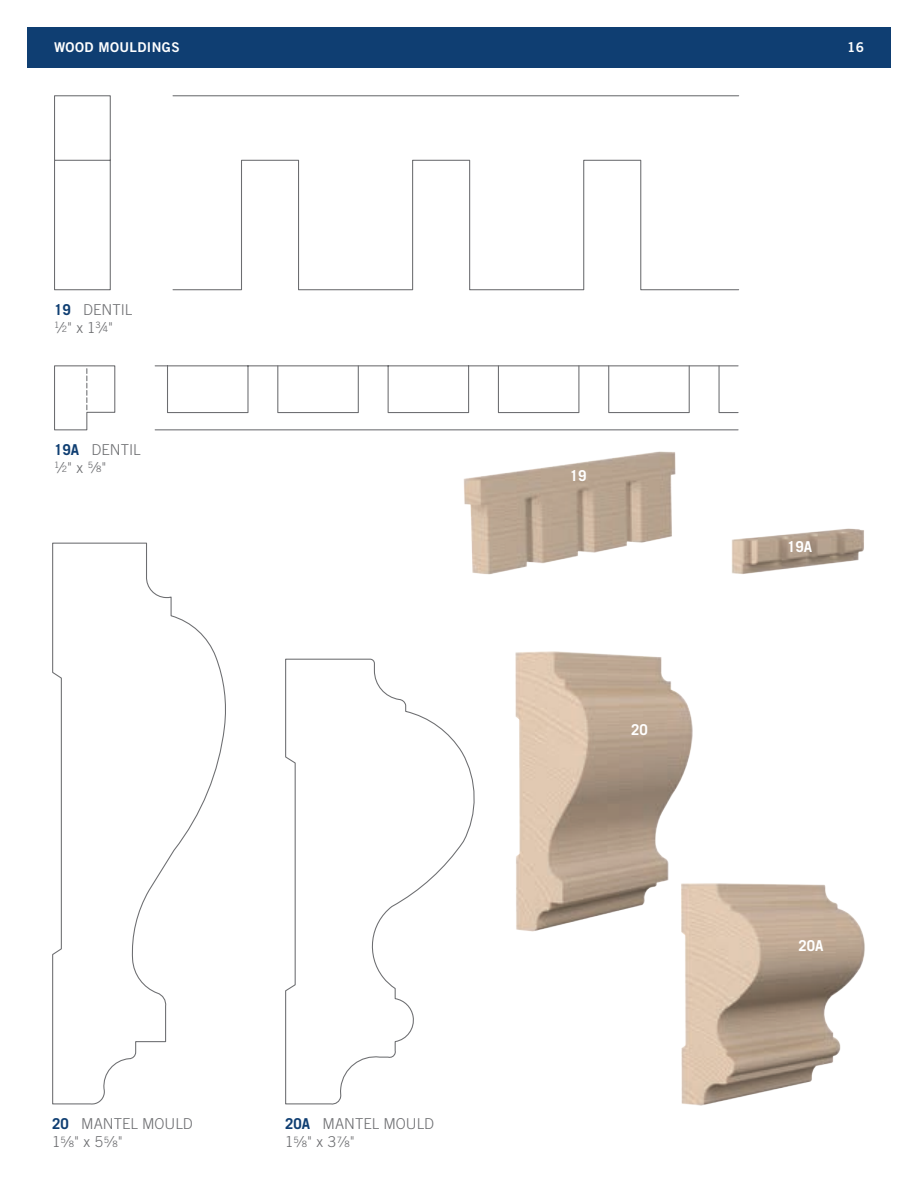
<style>
.page{position:relative;width:918px;height:1188px;background:#fff}
.page>*{position:absolute;margin:0;border:0;box-sizing:border-box;transform-origin:0 0}
.t1{font:300 15px/18px "Trade Gothic LT Std";color:#6c6d70}
.t2{font:700 15px "Trade Gothic LT Std";color:#fff}
.t3{font:13.5px "Trade Gothic LT Std Bd 2";letter-spacing:.03em;color:#fff}
.t4{font:8.7px "Trade Gothic LT Std";color:#6c6d70}
.s1{font-weight:700;color:#0f3e72}
.s2{font-size:15px}
.s3{font-weight:300;font-size:15px}
.s4{font-weight:400}
.s5{font-weight:400;font-size:8.7px}
</style>
<div class="page">
<div style="left:27px;top:27px;width:864px;height:41px;background:#0f3e72"></div>
<img style="left:463px;top:451px;width:213px;height:124px">
<img style="left:732px;top:528px;width:132px;height:46px">
<svg style="left:285px;top:658px;width:190px;height:447px"></svg>
<svg style="left:52px;top:542px;width:174px;height:563px"></svg>
<svg style="left:54px;top:365px;width:685px;height:66px"></svg>
<svg style="left:86px;top:369px;width:1px;height:41px"></svg>
<svg style="left:277px;top:365px;width:462px;height:49px"></svg>
<svg style="left:54px;top:95px;width:685px;height:196px"></svg>
<img style="left:515px;top:651px;width:178px;height:281px">
<img style="left:669px;top:865px;width:196px;height:241px">
<p class="t3" style="left:54px;top:39px;width:127px">WOOD MOULDINGS</p>
<p class="t3" style="left:847px;top:39px;width:18px">16</p>
<p class="t1" style="left:54px;top:300px;width:80px"><span class="s1">19</span> DENTIL</p>
<p class="t4" style="left:54px;top:322px;width:61px">1<span class="s2">⁄</span>2<span class="s3">" x 1</span>3<span class="s2">⁄</span>4<span class="s3">"</span></p>
<p class="t1" style="left:54px;top:440px;width:88px"><span class="s1">19A</span> DENTIL</p>
<p class="t4" style="left:54px;top:462px;width:54px">1<span class="s2">⁄</span>2<span class="s3">" x</span> 5<span class="s2">⁄</span>8<span class="s3">"</span></p>
<p class="t2" style="left:570px;top:467px;width:18px">19</p>
<p class="t2" style="left:631px;top:720px;width:18px">20</p>
<p class="t1" style="left:52px;top:1114px;width:142px"><span class="s1">20</span> MANTEL MOULD<br>1<sup>5</sup><span class="s4">⁄</span><span class="s5">8</span>" x 5<sup>5</sup><span class="s4">⁄</span><span class="s5">8</span>"</p>
<p class="t1" style="left:285px;top:1114px;width:151px"><span class="s1">20A</span> MANTEL MOULD<br>1<sup>5</sup><span class="s4">⁄</span><span class="s5">8</span>" x 3<sup>7</sup><span class="s4">⁄</span><span class="s5">8</span>"</p>
<p class="t2" style="left:787px;top:538px;width:27px">19A</p>
<p class="t2" style="left:799px;top:936px;width:27px">20A</p>
</div>
